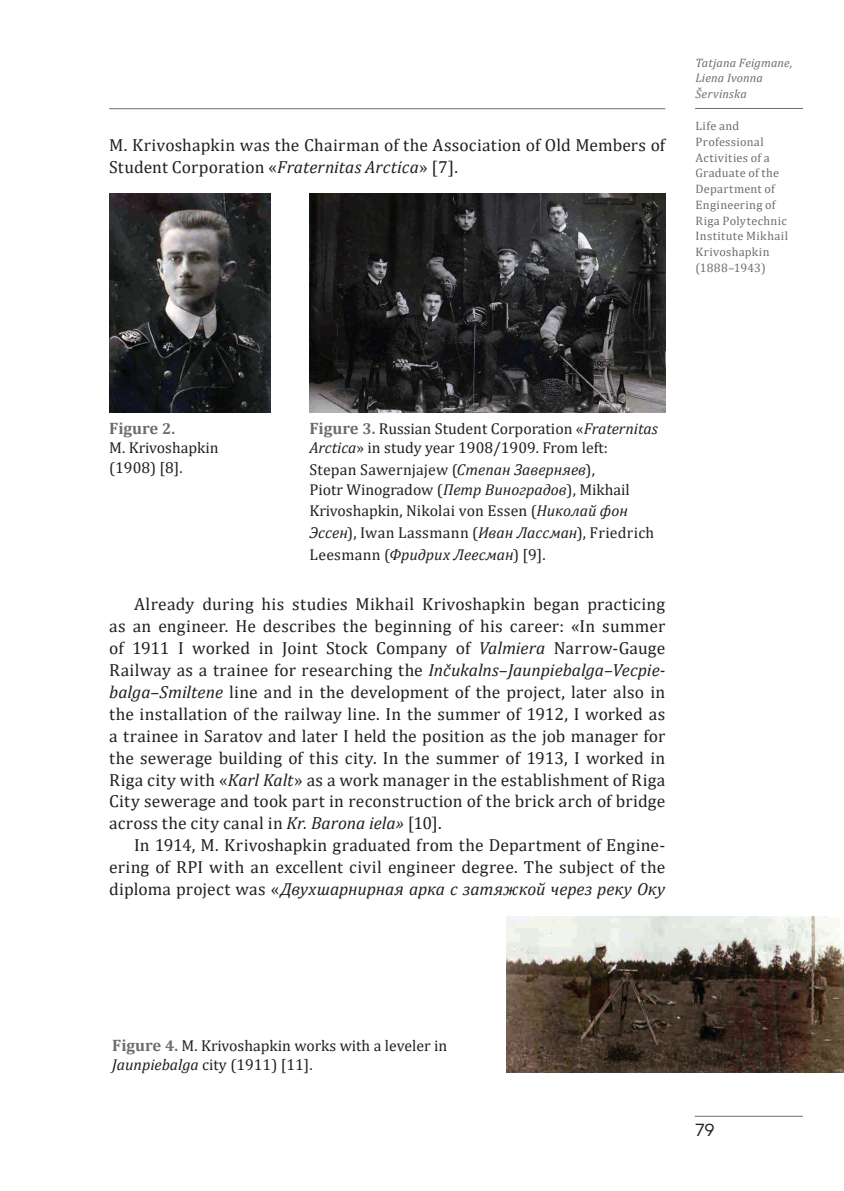
<style>
.page{position:relative;width:844px;height:1191px;background:#fff}
.page>*{position:absolute;margin:0;border:0;box-sizing:border-box;transform-origin:0 0}
.Pamats{font:17.5px/21.9px "Cambria";letter-spacing:.01em;color:#231f20;text-align:justify}
.t1{font:17.5px "Mark Pro";color:#231f20}
.Attela_paraksts{font:700 16.62px "Cambria";color:#6c6d70}
.Attela_paraksts-2{font:15.75px/19.2px "Cambria";color:#231f20}
.uz_malas_raksta_nosa{font:12.25px/15.8px "Cambria";letter-spacing:.025em;color:#6c6d70}
.uz_malas_autors{font:italic 12.25px/15.8px "Cambria";letter-spacing:.01em;color:#6c6d70}
.s1{font-style:italic}
.s2{font-size:15.75px}
.s3{font-weight:700;font-size:16.62px;color:#6c6d70}
.s4{font-weight:700;color:#6c6d70}
</style>
<div class="page">
<hr style="left:694px;top:1115px;width:108px;height:1px;background:#6c6d70">
<hr style="left:109px;top:108px;width:556px;height:1px;background:#6c6d70">
<hr style="left:694px;top:108px;width:108px;height:1px;background:#6c6d70">
<img style="left:309px;top:193px;width:356px;height:220px">
<img style="left:109px;top:193px;width:161px;height:220px">
<img style="left:506px;top:916px;width:337px;height:156px">
<p class="Pamats" style="left:109px;top:134px;width:557px">M. Krivoshapkin was the Chairman of the Association of Old Members of<br>Student Corporation «<span class="s1">Fraternitas Arctica</span>» [7].</p>
<p class="uz_malas_autors" style="left:695px;top:54px;width:99px">Tatjana Feigmane,<br>Liena Ivonna<br>Šervinska</p>
<p class="uz_malas_raksta_nosa" style="left:695px;top:118px;width:94px">Life and<br>Professional<br>Activities of a<br>Graduate of the<br>Department of<br>Engineering of<br>Riga Polytechnic<br>Institute Mikhail<br>Krivoshapkin (1888–1943)</p>
<p class="Attela_paraksts" style="left:109px;top:417px;width:67px">Figure <span class="s2">2.</span></p>
<p class="Attela_paraksts-2" style="left:109px;top:438px;width:111px">M. Krivoshapkin (1908) [8].</p>
<p class="Attela_paraksts-2" style="left:309px;top:419px;width:349px"><span class="s3">Figure</span> <span class="s4">3.</span> Russian Student Corporation «<span class="s1">Fraternitas<br>Arctica</span>» in study year 1908/1909. From left:</p>
<p class="Attela_paraksts-2" style="left:309px;top:460px;width:322px">Stepan Sawernjajew (<span class="s1">Степан Заверняев</span>),<br>Piotr Winogradow (<span class="s1">Петр Виноградов</span>), Mikhail</p>
<p class="Attela_paraksts-2" style="left:309px;top:500px;width:346px;line-height:21.9px">Krivoshapkin, Nikolai von Essen (<span class="s1">Николай фон<br>Эссен</span>), Iwan Lassmann (<span class="s1">Иван Лассман</span>), Friedrich<br>Leesmann (<span class="s1">Фридрих Леесман</span>) [9].</p>
<p class="Pamats" style="left:109px;top:593px;width:557px;text-indent:25px">Already during his studies Mikhail Krivoshapkin began practicing as an engineer. He describes the beginning of his career: «In summer of 1911 I worked in Joint Stock Company of <span class="s1">Valmiera</span> Narrow-Gauge Railway as a trainee for researching the <span class="s1">Inčukalns–Jaunpiebalga–Vecpie&shy;balga–Smiltene</span> line and in the development of the project, later also in the installation of the railway line. In the summer of 1912, I worked as a trainee in Saratov and later I held the position as the job manager for the sewerage building of this city. In the summer of 1913, I worked in Riga city with «<span class="s1">Karl Kalt</span>» as a work manager in the establishment of Riga City sewerage and took part in reconstruction of the brick arch of bridge across the city canal in <span class="s1">Kr. Barona iela»</span> [10].</p>
<p class="Pamats" style="left:109px;top:834px;width:557px;text-indent:25px">In 1914, M. Krivoshapkin graduated from the Department of Engine&shy;ering of RPI with an excellent civil engineer degree. The subject of the diploma project was «<span class="s1">Двухшарнирная арка с затяжкой через реку Оку</span></p>
<p class="Attela_paraksts-2" style="left:112px;top:1035px;width:336px"><span class="s3">Figure</span> <span class="s4">4.</span> M. Krivoshapkin works with a leveler in<br><span class="s1">Jaunpiebalga</span> city (1911) [11].</p>
<p class="t1" style="left:694px;top:1116px;width:21px">79</p>
</div>
